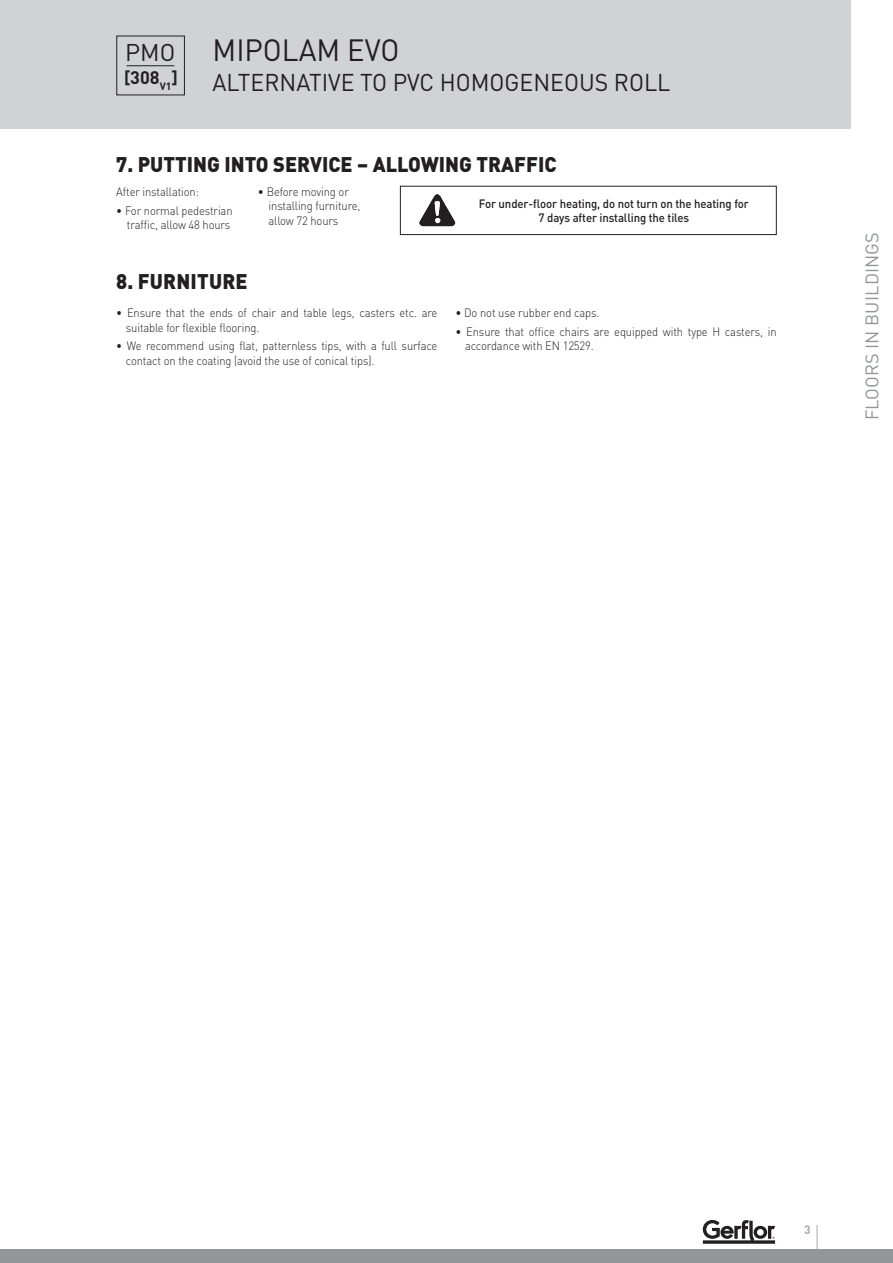
<style>
.page{position:relative;width:893px;height:1263px;background:#fff}
.page>*{position:absolute;margin:0;border:0;box-sizing:border-box;transform-origin:0 0}
.t1{font:30.45px "DIN Pro";color:#231f20;scale:.96 1}
.t2{font:24px "DIN Pro";color:#231f20;scale:.96 1}
.t3{font:24px "DIN Pro";color:#231f20}
.t4{font:900 21px "DIN Pro";color:#231f20;scale:.95 1}
.t5{font:18px "DIN Pro";letter-spacing:.01em;color:#939598}
.t6{font:700 18px "DIN Pro";color:#231f20}
.t7{font:300 12px/14.4px "DIN Pro";letter-spacing:-.01em;color:#231f20;scale:.93 1}
.t8{font:500 12px/14.4px "DIN Pro";letter-spacing:-.01em;color:#231f20;text-align:center;scale:.95 1}
.t9{font:700 12px "DIN Pro";color:#a8a9ad}
.s1{font-size:17.25px}
</style>
<div class="page">
<div style="left:0;top:0;width:850px;height:129px;background:#d1d2d4"></div>
<svg style="left:703px;top:1220px;width:72px;height:24px"></svg>
<hr style="left:817px;top:1225px;width:1px;height:38px;background:#a8a9ad">
<div style="left:400px;top:186px;width:377px;height:49px;border:1px solid #231f20"></div>
<svg style="left:419px;top:194px;width:37px;height:32px"></svg>
<hr style="left:127px;top:65px;width:47px;height:1px;background:#231f20">
<div style="left:116px;top:36px;width:69px;height:59px;border:1px solid #231f20"></div>
<div style="left:0;top:1250px;width:893px;height:13px;background:#939598"></div>
<h2 class="t3" style="left:125px;top:36px;width:52px">PMO</h2>
<h3 class="t6" style="left:124px;top:65px;width:55px"><span class="s1">[</span>308<sub>V1</sub><span class="s1">]</span></h3>
<h1 class="t1" style="left:213px;top:30px;width:196px">MIPOLAM EVO</h1>
<h2 class="t2" style="left:213px;top:66px;width:478px">ALTERNATIVE TO PVC HOMOGENEOUS ROLL</h2>
<h3 class="t4" style="left:116px;top:150px;width:465px">7. PUTTING INTO SERVICE – ALLOWING TRAFFIC</h3>
<p class="t7" style="left:116px;top:184px;width:90px">After installation:</p>
<p class="t7" style="left:116px;top:203px;width:127px;text-align:right">• For normal pedestrian traffic, allow 48 hours</p>
<p class="t7" style="left:269px;top:184px;width:100px;text-indent:-11px">• Before moving or installing furniture, allow 72 hours</p>
<h3 class="t4" style="left:116px;top:267px;width:140px">8. FURNITURE</h3>
<p class="t7" style="left:126px;top:305px;width:337px;text-indent:-10px">• Ensure that the ends of chair and table legs, casters etc. are suitable for flexible flooring.</p>
<p class="t7" style="left:126px;top:338px;width:337px;text-indent:-10px">• We recommend using flat, patternless tips, with a full surface contact on the coating (avoid the use of conical tips).</p>
<p class="t8" style="left:479px;top:196px;width:286px">For under-floor heating, do not turn on the heating for<br>7 days after installing the tiles</p>
<p class="t7" style="left:455px;top:305px;width:156px">• Do not use rubber end caps.</p>
<p class="t7" style="left:465px;top:324px;width:337px;text-indent:-10px">• Ensure that office chairs are equipped with type H casters, in accordance with EN 12529.</p>
<h3 class="t5" style="left:860px;top:420px;width:190px;rotate:-90deg">FLOORS IN BUILDINGS</h3>
<p class="t9" style="left:804px;top:1222px;width:8px">3</p>
</div>
